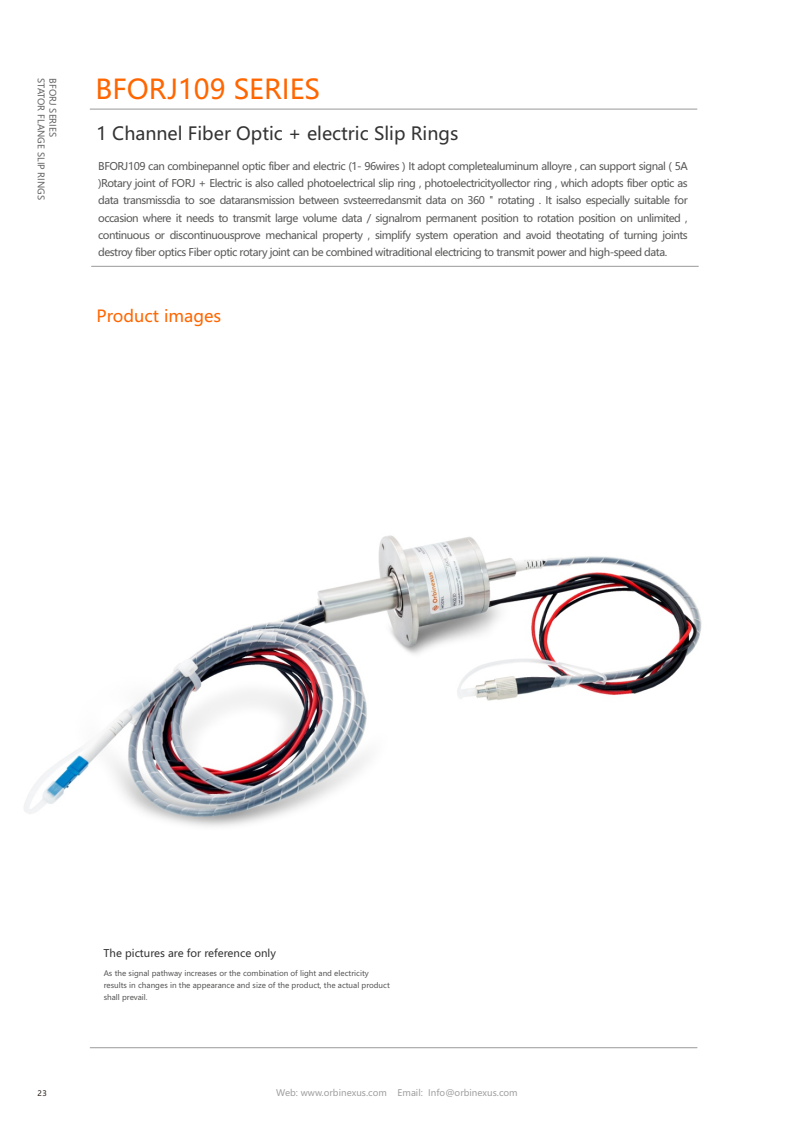
<style>
.page{position:relative;width:800px;height:1134px;background:#fff}
.page>*{position:absolute;margin:0;border:0;box-sizing:border-box;transform-origin:0 0}
.t1{font:27px "Microsoft Ya Hei";color:#f60}
.t2{font:18px "Microsoft Ya Hei";color:#333}
.t3{font:16.5px "Microsoft Ya Hei";color:#f60}
.t4{font:10.5px/17.2px "Microsoft Ya Hei";letter-spacing:-.045em;color:#595857;text-align:justify}
.t5{font:10.5px "Microsoft Ya Hei";color:#333}
.t6{font:9px "Microsoft Ya Hei";color:#a0a0a1}
.t7{font:9px/11.9px "Microsoft Ya Hei";color:#666}
.t8{font:7.5px/11.9px "Microsoft Ya Hei";color:#595857}
.t9{font:7.5px "Microsoft Ya Hei";color:#231916}
</style>
<div class="page">
<hr style="left:90px;top:1047px;width:607px;height:1px;background:#999">
<hr style="left:90px;top:109px;width:606px;height:1px;background:#999">
<hr style="left:91px;top:266px;width:607px;height:1px;background:#999">
<img style="left:24px;top:535px;width:678px;height:292px">
<p class="t7" style="left:58px;top:78px;width:123px;rotate:90deg">BFORJ SERIES<br>STATOR FLANGE SLIP RINGS</p>
<h1 class="t1" style="left:96px;top:77px;width:226px">BFORJ109 SERIES</h1>
<h2 class="t2" style="left:96px;top:126px;width:363px">1 Channel Fiber Optic + electric Slip Rings</h2>
<p class="t4" style="left:98px;top:158px;width:591px">BFORJ109 can combinepannel optic fiber and electric (1- 96wires ) It adopt completealuminum alloyre , can support signal ( 5A )Rotary joint of FORJ + Electric is also called photoelectrical slip ring , photoelectricityollector ring , which adopts fiber optic as data transmissdia to soe dataransmission between svsteerredansmit data on 360 " rotating . It isalso especially suitable for occasion where it needs to transmit large volume data / signalrom permanent position to rotation position on unlimited , continuous or discontinuousprove mechanical property , simplify system operation and avoid theotating of turning joints destroy fiber optics Fiber optic rotary joint can be combined witraditional electricing to transmit power and high-speed data.</p>
<h3 class="t3" style="left:97px;top:309px;width:126px">Product images</h3>
<p class="t5" style="left:104px;top:948px;width:174px">The pictures are for reference only</p>
<p class="t8" style="left:104px;top:967px;width:287px">As the signal pathway increases or the combination of light and electricity results in changes in the appearance and size of the product, the actual product shall prevail.</p>
<p class="t9" style="left:38px;top:1089px;width:11px">23</p>
<p class="t6" style="left:276px;top:1088px;width:243px">Web: www.orbinexus.com Email: Info@orbinexus.com</p>
</div>
